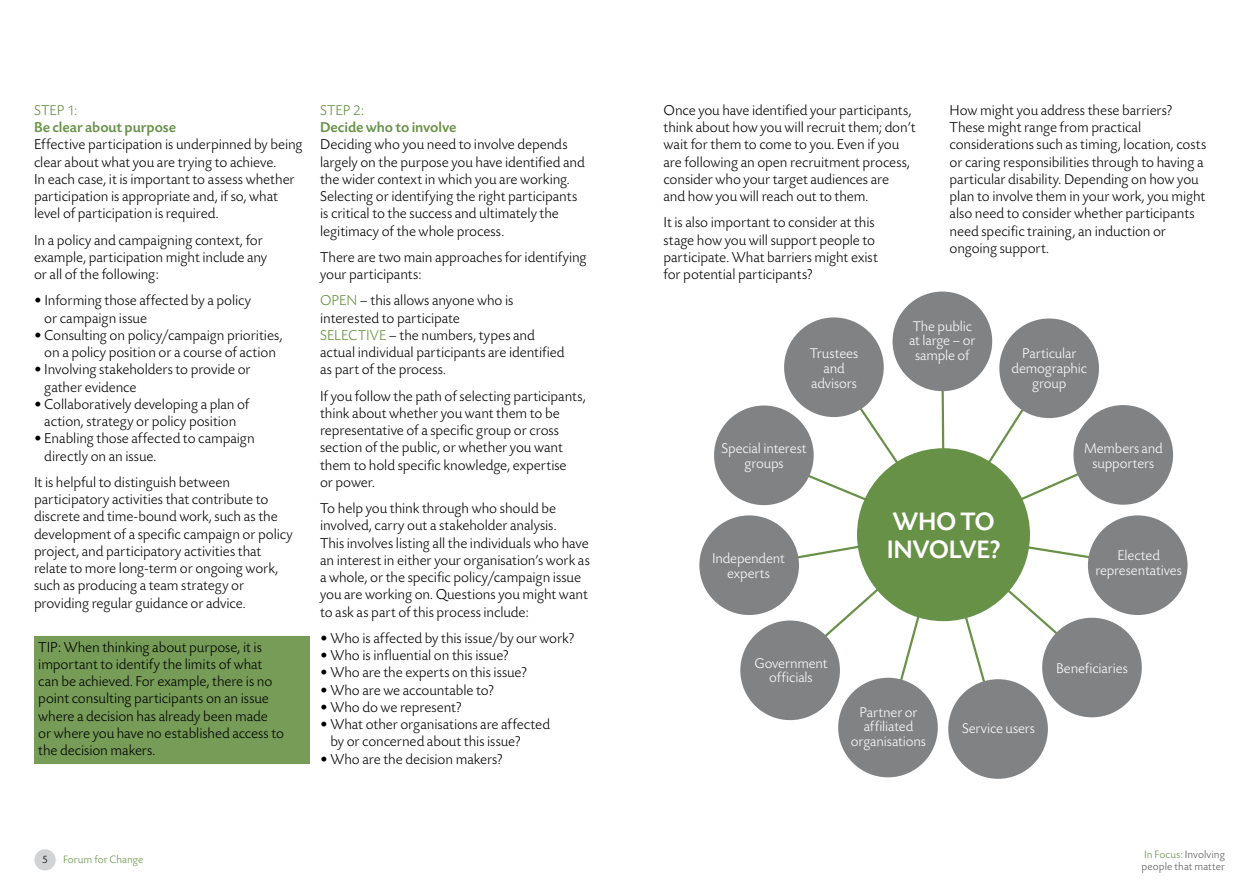
<style>
.page{position:relative;width:1259px;height:893px;background:#fff}
.page>*{position:absolute;margin:0;border:0;box-sizing:border-box;transform-origin:0 0}
.t1{font:500 26.55px/28px "Today SB";letter-spacing:-.015em;color:#fff}
.t2{font:300 15px/17.2px "Today SB";letter-spacing:-.005em;color:#000}
.t3{font:500 15px "Today SB";color:#679146}
.t4{font:300 15px "Today SB";color:#679146}
.t5{font:300 14.7px/14.7px "Today SB";letter-spacing:-.01em;color:#fff;text-align:center}
.t6{font:300 11.25px/12px "Today SB";letter-spacing:.005em;color:#58595b}
.t7{font:300 11.25px "Today SB";letter-spacing:.005em;color:#679146}
.t8{font:300 11.25px "Today SB";color:#000}
.s1{color:#679146}
</style>
<div class="page">
<div style="left:34px;top:849px;width:22px;height:21px;background:#d1d3d4;border-radius:50%"></div>
<svg style="left:752px;top:341px;width:378px;height:376px"></svg>
<div style="left:857px;top:448px;width:173px;height:173px;background:#679146;border-radius:50%"></div>
<div style="left:892px;top:291px;width:100px;height:100px;background:#808284;border-radius:50%"></div>
<div style="left:784px;top:317px;width:100px;height:100px;background:#808284;border-radius:50%"></div>
<div style="left:714px;top:405px;width:100px;height:100px;background:#808284;border-radius:50%"></div>
<div style="left:699px;top:515px;width:100px;height:100px;background:#808284;border-radius:50%"></div>
<div style="left:740px;top:620px;width:100px;height:100px;background:#808284;border-radius:50%"></div>
<div style="left:838px;top:677px;width:100px;height:100px;background:#808284;border-radius:50%"></div>
<div style="left:948px;top:679px;width:100px;height:100px;background:#808284;border-radius:50%"></div>
<div style="left:1042px;top:617px;width:100px;height:100px;background:#808284;border-radius:50%"></div>
<div style="left:1087px;top:515px;width:100px;height:100px;background:#808284;border-radius:50%"></div>
<div style="left:1073px;top:405px;width:100px;height:100px;background:#808284;border-radius:50%"></div>
<div style="left:999px;top:318px;width:100px;height:100px;background:#808284;border-radius:50%"></div>
<div style="left:34px;top:637px;width:275px;height:127px;background:#769c58"></div>
<p class="t4" style="left:34px;top:102px;width:45px">Step 1:</p>
<p class="t3" style="left:34px;top:119px;width:144px">Be clear about purpose</p>
<p class="t2" style="left:34px;top:137px;width:270px">Effective participation is underpinned by being clear about what you are trying to achieve.<br>In each case, it is important to assess whether participation is appropriate and, if so, what level of participation is required.</p>
<p class="t2" style="left:34px;top:232px;width:235px">In a policy and campaigning context, for example, participation might include any or all of the following:</p>
<p class="t2" style="left:44px;top:293px;width:209px;text-indent:-10px">• Informing those affected by a policy or campaign issue</p>
<p class="t2" style="left:34px;top:327px;width:250px;text-align:center">• Consulting on policy/campaign priorities, on a policy position or a course of action</p>
<p class="t2" style="left:44px;top:362px;width:208px;text-indent:-10px">• Involving stakeholders to provide or gather evidence</p>
<p class="t2" style="left:34px;top:396px;width:217px;text-align:center">• Collaboratively developing a plan of action, strategy or policy position</p>
<p class="t2" style="left:44px;top:431px;width:212px;text-indent:-10px">• Enabling those affected to campaign directly on an issue.</p>
<p class="t2" style="left:34px;top:474px;width:261px">It is helpful to distinguish between participatory activities that contribute to discrete and time-bound work, such as the development of a specific campaign or policy project, and participatory activities that relate to more long-term or ongoing work, such as producing a team strategy or providing regular guidance or advice.</p>
<p class="t2" style="left:38px;top:639px;width:247px">TIP: When thinking about purpose, it is important to identify the limits of what can be achieved. For example, there is no point consulting participants on an issue where a decision has already been made or where you have no established access to the decision makers.</p>
<p class="t4" style="left:320px;top:102px;width:45px">Step 2:</p>
<p class="t3" style="left:320px;top:119px;width:138px">Decide who to involve</p>
<p class="t2" style="left:320px;top:137px;width:266px">Deciding who you need to involve depends largely on the purpose you have identified and the wider context in which you are working.<br>Selecting or identifying the right participants is critical to the success and ultimately the legitimacy of the whole process.</p>
<p class="t2" style="left:320px;top:249px;width:268px">There are two main approaches for identifying your participants:</p>
<p class="t2" style="left:320px;top:293px;width:195px"><span class="s1">Open</span> – this allows anyone who is interested to participate</p>
<p class="t4" style="left:320px;top:327px;width:9px">Selec</p>
<p class="t2" style="left:320px;top:327px;width:246px;text-indent:38px"><span class="s1">tive</span> – the numbers, types and actual individual participants are identified as part of the process.</p>
<p class="t2" style="left:320px;top:388px;width:267px">If you follow the path of selecting participants, think about whether you want them to be representative of a specific group or cross section of the public, or whether you want them to hold specific knowledge, expertise<br>or power.</p>
<p class="t2" style="left:320px;top:500px;width:271px">To help you think through who should be involved, carry out a stakeholder analysis.<br>This involves listing all the individuals who have an interest in either your organisation’s work as a whole, or the specific policy/campaign issue you are working on. Questions you might want to ask as part of this process include:</p>
<p class="t2" style="left:320px;top:630px;width:256px">• Who is affected by this issue/by our work?</p>
<p class="t2" style="left:320px;top:647px;width:190px">• Who is influential on this issue?</p>
<p class="t2" style="left:320px;top:665px;width:209px">• Who are the experts on this issue?</p>
<p class="t2" style="left:320px;top:682px;width:176px">• Who are we accountable to?</p>
<p class="t2" style="left:320px;top:699px;width:143px">• Who do we represent?</p>
<p class="t2" style="left:330px;top:716px;width:221px;text-indent:-10px">• What other organisations are affected by or concerned about this issue?</p>
<p class="t2" style="left:320px;top:751px;width:184px">• Who are the decision makers?</p>
<p class="t2" style="left:663px;top:102px;width:254px">Once you have identified your participants, think about how you will recruit them; don’t wait for them to come to you. Even if you are following an open recruitment process, consider who your target audiences are<br>and how you will reach out to them.</p>
<p class="t2" style="left:663px;top:215px;width:216px">It is also important to consider at this stage how you will support people to participate. What barriers might exist for potential participants?</p>
<p class="t2" style="left:949px;top:102px;width:258px">How might you address these barriers?<br>These might range from practical considerations such as timing, location, costs or caring responsibilities through to having a particular disability. Depending on how you plan to involve them in your work, you might also need to consider whether participants need specific training, an induction or ongoing support.</p>
<p class="t5" style="left:909px;top:319px;width:68px;text-align:left">The public at large – or</p>
<p class="t5" style="left:810px;top:347px;width:50px">Trustees</p>
<p class="t5" style="left:915px;top:349px;width:56px">sample of</p>
<p class="t5" style="left:811px;top:362px;width:47px">and advisors</p>
<p class="t5" style="left:1011px;top:347px;width:77px">Particular demographic group</p>
<p class="t5" style="left:721px;top:442px;width:87px">Special interest groups</p>
<p class="t5" style="left:712px;top:551px;width:74px">Independent experts</p>
<h1 class="t1" style="left:886px;top:509px;width:115px">Who to involve?</h1>
<p class="t5" style="left:1084px;top:442px;width:80px">Members and supporters</p>
<p class="t5" style="left:1095px;top:549px;width:88px">Elected representatives</p>
<p class="t5" style="left:754px;top:656px;width:75px">Government officials</p>
<p class="t5" style="left:1056px;top:662px;width:73px">Beneficiaries</p>
<p class="t5" style="left:851px;top:705px;width:77px">Partner or affiliated organisations</p>
<p class="t5" style="left:962px;top:722px;width:74px">Service users</p>
<p class="t8" style="left:42px;top:853px;width:7px">5</p>
<p class="t7" style="left:63px;top:854px;width:82px">Forum for Change</p>
<p class="t6" style="left:1141px;top:848px;width:85px"><span class="s1">In Focus:</span> Involving people that matter</p>
</div>
